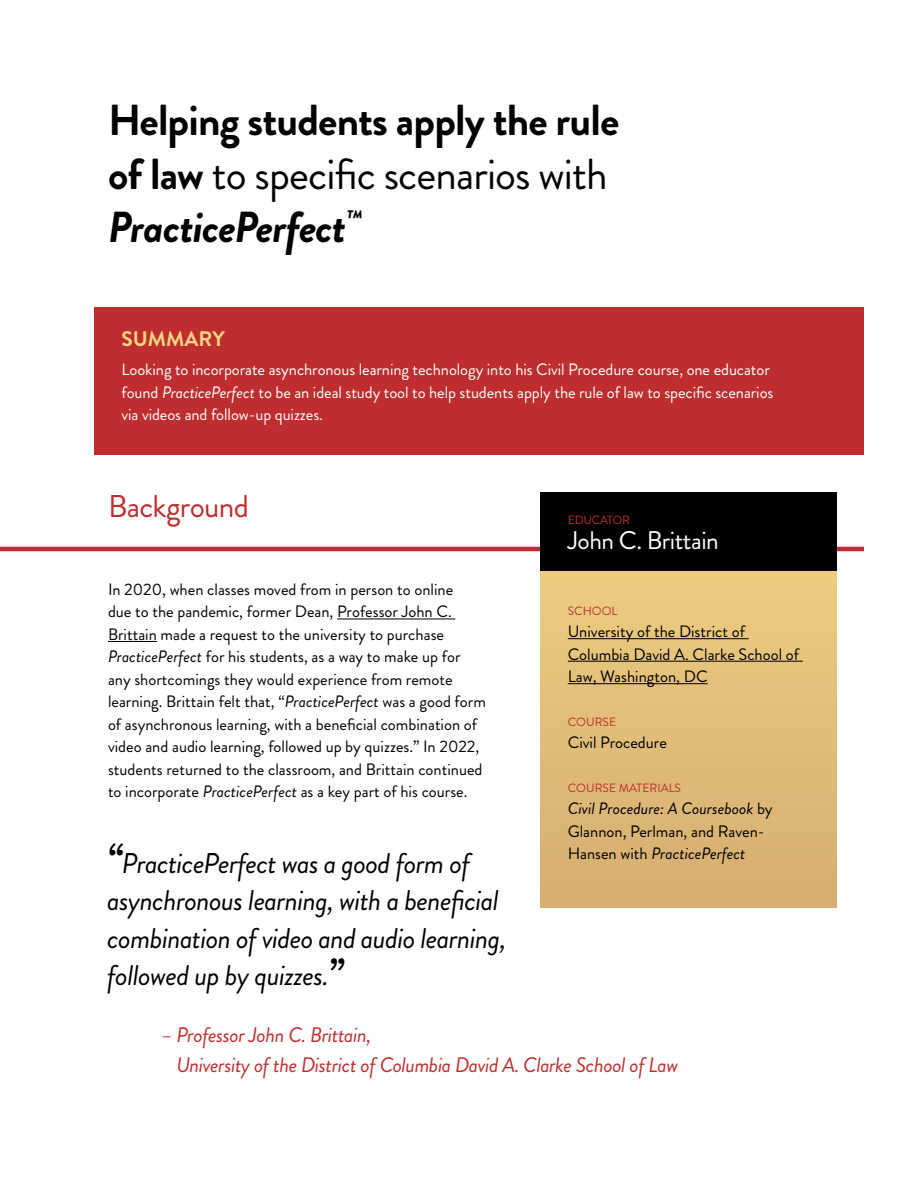
<style>
.page{position:relative;width:918px;height:1188px;background:#fff}
.page>*{position:absolute;margin:0;border:0;box-sizing:border-box;transform-origin:0 0}
.t1{font:700 43.35px/53.6px "Brandon Grotesque";letter-spacing:-.02em;color:#000}
.t2{font:31.5px "Brandon Grotesque";letter-spacing:-.02em;color:#bf2d2e}
.t3{font:italic 28.5px/37.5px "Brandon Grotesque";letter-spacing:-.02em;color:#000}
.t4{font:25.5px "Brandon Grotesque";letter-spacing:-.02em;color:#fff}
.t5{font:italic 21px/30px "Brandon Grotesque";letter-spacing:-.02em;color:#bf2d2e}
.t6{font:700 21px "Brandon Grotesque";color:#f2d384}
.t7{font:16.5px/22.5px "Brandon Grotesque";color:#000}
.t8{font:16.5px/22.5px "Brandon Grotesque";letter-spacing:-.005em;color:#fff}
.t9{font:italic 16.5px/22.5px "Brandon Grotesque";color:#000}
.t10{font:12px "Brandon Grotesque";color:#bf2d2e}
.t11{font:12px "Brandon Grotesque";letter-spacing:-.02em;color:#bf2d2e}
.s1{font-weight:400}
.s2{font-style:italic}
.s3{font-style:normal}
.s4{font-weight:700;font-size:42px}
</style>
<div class="page">
<hr style="left:337px;top:619px;width:118px;height:1px;background:#000">
<hr style="left:108px;top:641px;width:49px;height:1px;background:#000">
<hr style="left:0;top:547px;width:864px;height:4px;background:#bf2d2e">
<div style="left:94px;top:308px;width:770px;height:147px;background:#bf2d2e"></div>
<svg style="left:540px;top:571px;width:297px;height:336px"></svg>
<div style="left:540px;top:492px;width:297px;height:79px;background:#000"></div>
<hr style="left:568px;top:638px;width:181px;height:1px;background:#000">
<hr style="left:568px;top:661px;width:235px;height:1px;background:#000">
<hr style="left:568px;top:683px;width:140px;height:1px;background:#000">
<h1 class="t1" style="left:108px;top:94px;width:513px">Helping students apply the rule of law <span class="s1">to specific scenarios with<br></span><span class="s2">PracticePerfect</span><sup>™</sup></h1>
<p class="t6" style="left:122px;top:324px;width:105px">SUMMARY</p>
<p class="t8" style="left:122px;top:359px;width:653px">Looking to incorporate asynchronous learning technology into his Civil Procedure course, one educator found <span class="s2">PracticePerfect</span> to be an ideal study tool to help students apply the rule of law to specific scenarios via videos and follow-up quizzes.</p>
<h2 class="t2" style="left:108px;top:484px;width:143px">Background</h2>
<p class="t11" style="left:568px;top:512px;width:64px">EDUCATOR</p>
<h3 class="t4" style="left:568px;top:523px;width:153px">John C. Brittain</h3>
<p class="t7" style="left:108px;top:578px;width:379px">In 2020, when classes moved from in person to online<br>due to the pandemic, former Dean, Professor John C.<br>Brittain made a request to the university to purchase <span class="s2">PracticePerfect</span> for his students, as a way to make up for any shortcomings they would experience from remote learning. Brittain felt that, “<span class="s2">PracticePerfect</span> was a good form of asynchronous learning, with a beneficial combination of video and audio learning, followed up by quizzes.” In 2022, students returned to the classroom, and Brittain continued to incorporate <span class="s2">PracticePerfect</span> as a key part of his course.</p>
<p class="t10" style="left:568px;top:602px;width:51px">SCHOOL</p>
<p class="t7" style="left:568px;top:620px;width:233px">University of the District of<br>Columbia David A. Clarke School of<br>Law, Washington, DC</p>
<p class="t10" style="left:568px;top:713px;width:50px">COURSE</p>
<p class="t7" style="left:568px;top:731px;width:101px">Civil Procedure</p>
<p class="t10" style="left:568px;top:779px;width:115px">COURSE MATERIALS</p>
<p class="t9" style="left:568px;top:797px;width:206px">Civil Procedure: A Coursebook <span class="s3">by<br>Glannon, Perlman, and Raven-<br>Hansen with</span> PracticePerfect</p>
<h3 class="t3" style="left:107px;top:845px;width:401px"><span class="s4">“</span>PracticePerfect was a good form of asynchronous learning, with a beneficial combination of video and audio learning, followed up by quizzes.<span class="s4">”</span></h3>
<p class="t5" style="left:176px;top:1020px;width:503px;text-indent:-15px">– Professor John C. Brittain,<br>University of the District of Columbia David A. Clarke School of Law</p>
</div>
